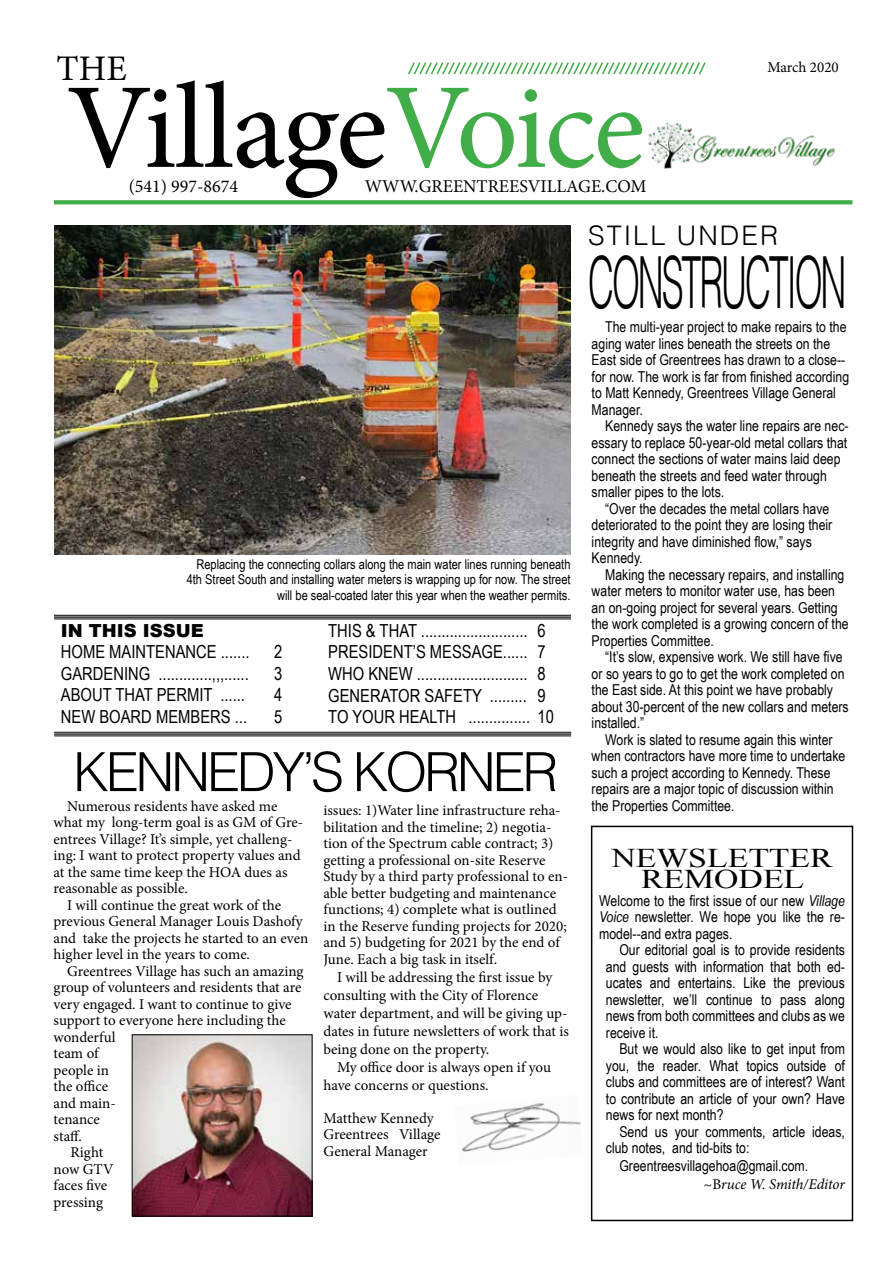
<style>
.page{position:relative;width:893px;height:1263px;background:#fff}
.page>*{position:absolute;margin:0;border:0;box-sizing:border-box;transform-origin:0 0}
.t1{font:121.5px "Minion Pro";letter-spacing:-.02em;color:#000}
.t2{font:300 72px "Helvetica";letter-spacing:-.06em;color:#000;scale:.5 1}
.t3{font:300 54px "Helvetica";letter-spacing:-.06em;color:#000}
.t4{font:36px "Minion Pro";color:#000}
.t5{font:27px/21px "Times New Roman";color:#000;text-align:center;scale:1.25 1}
.t6{font:300 27px "Helvetica";letter-spacing:.075em;color:#000}
.t7{font:18px/21.6px "Arial Narrow";color:#000}
.t8{font:18px "Minion Pro";color:#000}
.t9{font:900 18px "Arial";color:#000}
.t10{font:15px/16.5px "Arial Narrow";color:#000}
.t11{font:15px/16.5px "Minion Pro";letter-spacing:-.005em;color:#000}
.t12{font:italic 15px "Minion Pro";letter-spacing:-.01em;color:#000}
.t13{font:13.5px/15px "Arial Narrow";color:#000;text-align:right}
.s1{color:#41ad49}
.s2{font-style:italic}
.s3{font-style:normal}
</style>
<div class="page">
<svg style="left:54px;top:200px;width:798px;height:4px;background:#49b051"></svg>
<hr style="left:54px;top:732px;width:517px;height:1px;background:#000">
<hr style="left:54px;top:733px;width:517px;height:2px;background:#000">
<hr style="left:54px;top:736px;width:517px;height:1px;background:#000">
<svg style="left:408px;top:62px;width:298px;height:13px"></svg>
<hr style="left:54px;top:615px;width:517px;height:1px;background:#000">
<hr style="left:54px;top:616px;width:517px;height:2px;background:#000">
<hr style="left:54px;top:619px;width:517px;height:1px;background:#000">
<img style="left:648px;top:122px;width:187px;height:47px">
<img style="left:54px;top:226px;width:517px;height:329px">
<div style="left:591px;top:826px;width:262px;height:395px;border:2px solid #000"></div>
<img style="left:462px;top:1103px;width:119px;height:49px">
<img style="left:134px;top:1036px;width:176px;height:178px">
<div style="left:132px;top:1034px;width:180px;height:182px;border:1px solid #000"></div>
<h3 class="t4" style="left:57px;top:45px;width:72px">THE</h3>
<h1 class="t1" style="left:66px;top:47px;width:580px">Village<span class="s1">Voice</span></h1>
<p class="t8" style="left:129px;top:174px;width:111px">(541) 997-8674</p>
<p class="t8" style="left:365px;top:174px;width:283px">WWW.GREENTREESVILLAGE.COM</p>
<p class="t11" style="left:767px;top:59px;width:73px">March 2020</p>
<p class="t13" style="left:187px;top:556px;width:385px">Replacing the connecting collars along the main water lines running beneath<br>4th Street South and installing water meters is wrapping up for now. The street</p>
<p class="t13" style="left:277px;top:588px;width:295px">will be seal-coated later this year when the weather permits.</p>
<p class="t9" style="left:61px;top:617px;width:144px">IN THIS ISSUE</p>
<p class="t7" style="left:61px;top:640px;width:190px">HOME MAINTENANCE .......</p>
<p class="t7" style="left:274px;top:640px;width:10px">2</p>
<p class="t7" style="left:61px;top:662px;width:189px">GARDENING .............,,,......</p>
<p class="t7" style="left:274px;top:662px;width:10px">3</p>
<p class="t7" style="left:61px;top:683px;width:186px">ABOUT THAT PERMIT ......</p>
<p class="t7" style="left:274px;top:683px;width:10px">4</p>
<p class="t7" style="left:61px;top:705px;width:188px">NEW BOARD MEMBERS ...</p>
<p class="t7" style="left:274px;top:705px;width:10px">5</p>
<p class="t7" style="left:328px;top:619px;width:227px">THIS &amp; THAT .......................... 6<br>PRESIDENT’S MESSAGE...... 7<br>WHO KNEW ........................... 8<br>GENERATOR SAFETY ......... 9<br>TO YOUR HEALTH ............... 10</p>
<h3 class="t3" style="left:73px;top:726px;width:487px">KENNEDY’S KORNER</h3>
<p class="t11" style="left:54px;top:798px;width:251px;text-indent:14px">Numerous residents have asked me what my long-term goal is as GM of Gre&shy;entrees Village? It’s simple, yet challeng&shy;ing: I want to protect property values and at the same time keep the HOA dues as reasonable as possible.</p>
<p class="t11" style="left:54px;top:897px;width:256px;text-indent:14px">I will continue the great work of the previous General Manager Louis Dashofy and take the projects he started to an even higher level in the years to come.</p>
<p class="t11" style="left:67px;top:963px;width:238px">Greentrees Village has such an amazing</p>
<p class="t11" style="left:54px;top:979px;width:249px">group of volunteers and residents that are</p>
<p class="t11" style="left:54px;top:996px;width:239px">very engaged. I want to continue to give</p>
<p class="t11" style="left:54px;top:1012px;width:234px">support to everyone here including the</p>
<p class="t11" style="left:54px;top:1029px;width:64px">wonderful</p>
<p class="t11" style="left:54px;top:1045px;width:46px">team of</p>
<p class="t11" style="left:54px;top:1062px;width:57px">people in</p>
<p class="t11" style="left:54px;top:1078px;width:56px">the office</p>
<p class="t11" style="left:54px;top:1095px;width:64px">and main-</p>
<p class="t11" style="left:54px;top:1111px;width:48px">tenance</p>
<p class="t11" style="left:54px;top:1128px;width:30px">staff.</p>
<p class="t11" style="left:70px;top:1144px;width:34px">Right</p>
<p class="t11" style="left:54px;top:1161px;width:62px">now GTV</p>
<p class="t11" style="left:54px;top:1177px;width:55px">faces five</p>
<p class="t11" style="left:54px;top:1194px;width:51px">pressing</p>
<p class="t11" style="left:323px;top:802px;width:246px">issues: 1)Water line infrastructure reha&shy;bilitation and the timeline; 2) negotia&shy;tion of the Spectrum cable contract; 3) getting a professional on-site Reserve Study by a third party professional to en&shy;able better budgeting and maintenance functions; 4) complete what is outlined in the Reserve funding projects for 2020; and 5) budgeting for 2021 by the end of June. Each a big task in itself.</p>
<p class="t11" style="left:323px;top:968px;width:247px;line-height:18px;text-indent:14px">I will be addressing the first issue by consulting with the City of Florence water department, and will be giving up&shy;dates in future newsletters of work that is being done on the property.</p>
<p class="t11" style="left:323px;top:1058px;width:229px;line-height:18px;text-indent:14px">My office door is always open if you have concerns or questions.</p>
<p class="t11" style="left:323px;top:1110px;width:118px">Matthew Kennedy<br>Greentrees Village<br>General Manager</p>
<h3 class="t6" style="left:588px;top:212px;width:191px">STILL UNDER</h3>
<h2 class="t2" style="left:588px;top:221px;width:518px">CONSTRUCTION</h2>
<p class="t10" style="left:592px;top:318px;width:259px;text-indent:14px">The multi-year project to make repairs to the aging water lines beneath the streets on the East side of Greentrees has drawn to a close-- for now. The work is far from finished according to Matt Kennedy, Greentrees Village General Manager.</p>
<p class="t10" style="left:592px;top:417px;width:258px;text-indent:14px">Kennedy says the water line repairs are nec&shy;essary to replace 50-year-old metal collars that connect the sections of water mains laid deep beneath the streets and feed water through smaller pipes to the lots.</p>
<p class="t10" style="left:592px;top:499px;width:242px;text-indent:14px">“Over the decades the metal collars have deteriorated to the point they are losing their integrity and have diminished flow,” says Kennedy.</p>
<p class="t10" style="left:592px;top:565px;width:259px;text-indent:14px">Making the necessary repairs, and installing water meters to monitor water use, has been an on-going project for several years. Getting the work completed is a growing concern of the Properties Committee.</p>
<p class="t10" style="left:592px;top:648px;width:259px;text-indent:14px">“It’s slow, expensive work. We still have five or so years to go to get the work completed on the East side. At this point we have probably about 30-percent of the new collars and meters installed.”</p>
<p class="t10" style="left:592px;top:730px;width:255px;text-indent:14px">Work is slated to resume again this winter when contractors have more time to undertake such a project according to Kennedy. These repairs are a major topic of discussion within the Properties Committee.</p>
<h3 class="t5" style="left:611px;top:846px;width:178px">NEWSLETTER<br>REMODEL</h3>
<p class="t10" style="left:599px;top:891px;width:247px;text-align:justify">Welcome to the first issue of our new <span class="s2">Village Voice</span> newsletter. We hope you like the re&shy;model--and extra pages.</p>
<p class="t10" style="left:606px;top:941px;width:241px;text-align:justify;text-indent:14px">Our editorial goal is to provide residents and guests with information that both ed&shy;ucates and entertains. Like the previous newsletter, we’ll continue to pass along news from both committees and clubs as we receive it.</p>
<p class="t10" style="left:606px;top:1040px;width:241px;text-align:justify;text-indent:14px">But we would also like to get input from you, the reader. What topics outside of clubs and committees are of interest? Want to contribute an article of your own? Have news for next month?</p>
<p class="t10" style="left:606px;top:1122px;width:241px;text-indent:14px">Send us your comments, article ideas, club notes, and tid-bits to:</p>
<p class="t10" style="left:619px;top:1157px;width:190px">Greentreesvillagehoa@gmail.com.</p>
<p class="t12" style="left:704px;top:1174px;width:143px"><span class="s3">~B</span>ruce W. Smith/Editor</p>
</div>
